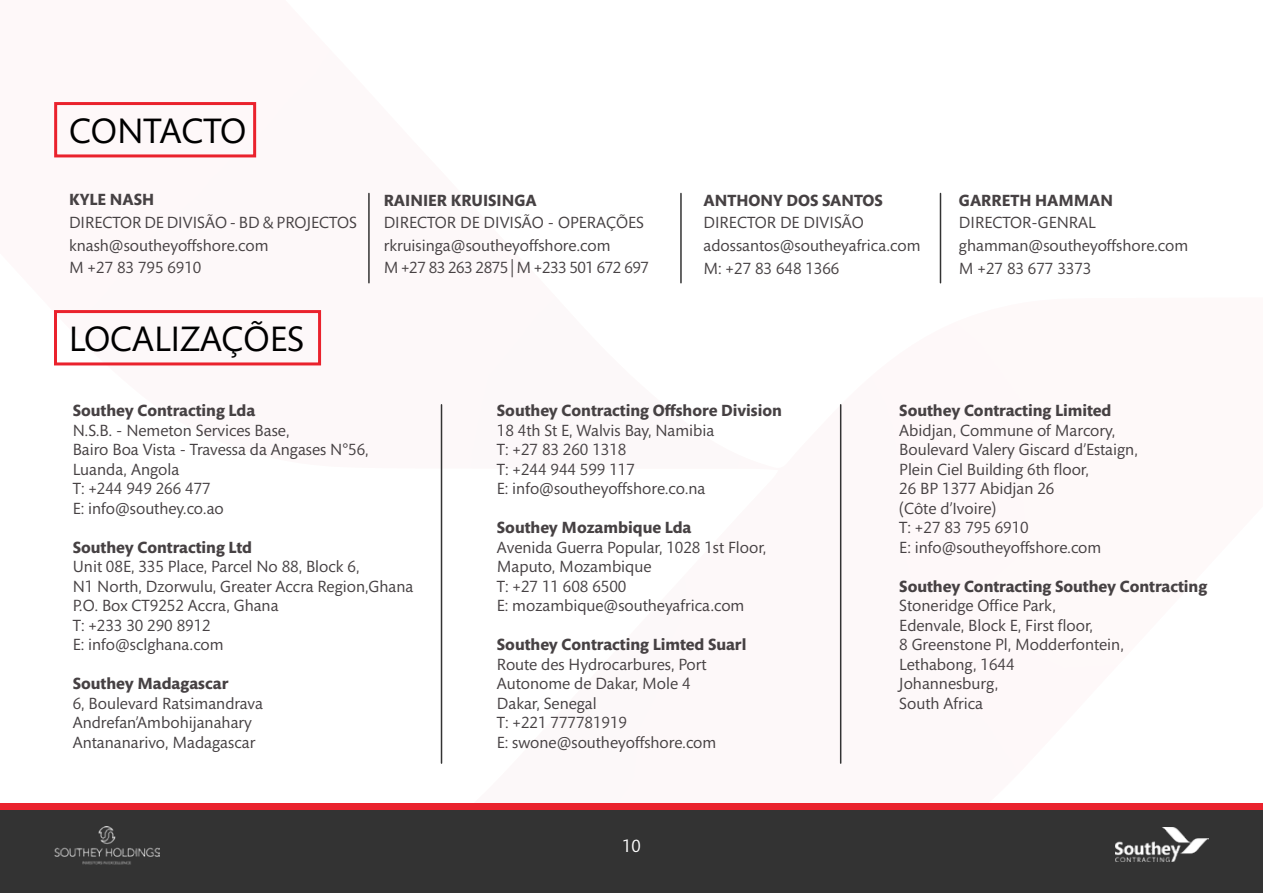
<style>
.page{position:relative;width:1263px;height:893px;background:#fff}
.page>*{position:absolute;margin:0;border:0;box-sizing:border-box;transform-origin:0 0}
.t1{font:36px "Mundo Sans Std";color:#000}
.t2{font:18px "Mundo Sans Std";color:#fff}
.t3{font:16.5px/19.5px "Mundo Sans Std";color:#464143}
.t4{font:700 16.5px "Mundo Sans Std";color:#464143}
</style>
<div class="page">
<div style="left:0;top:806px;width:1263px;height:87px;background:#333"></div>
<img style="left:54px;top:827px;width:106px;height:37px">
<img style="left:1115px;top:828px;width:94px;height:34px">
<div style="left:0;top:804px;width:1263px;height:6px;background:#ea222d"></div>
<div style="left:54px;top:102px;width:202px;height:55px;border:3px solid #ea222d"></div>
<hr style="left:368px;top:193px;width:2px;height:90px;background:#333">
<hr style="left:680px;top:193px;width:2px;height:90px;background:#333">
<hr style="left:940px;top:193px;width:1px;height:90px;background:#333">
<div style="left:54px;top:310px;width:267px;height:55px;border:3px solid #ea222d"></div>
<hr style="left:441px;top:405px;width:1px;height:358px;background:#333">
<hr style="left:840px;top:405px;width:1px;height:358px;background:#333">
<h1 class="t1" style="left:69px;top:112px;width:179px">CONTACTO</h1>
<p class="t4" style="left:69px;top:191px;width:87px">KYLE NASH</p>
<p class="t3" style="left:69px;top:212px;width:289px;line-height:22.6px">DIRECTOR DE DIVISÃO - BD &amp; PROJECTOS knash@southeyoffshore.com<br>M +27 83 795 6910</p>
<h1 class="t1" style="left:69px;top:320px;width:237px">LOCALIZAÇÕES</h1>
<p class="t4" style="left:384px;top:191px;width:155px">RAINIER KRUISINGA</p>
<p class="t3" style="left:384px;top:212px;width:267px;line-height:22.6px">DIRECTOR DE DIVISÃO - OPERAÇÕES rkruisinga@southeyoffshore.com<br>M +27 83 263 2875 | M +233 501 672 697</p>
<p class="t4" style="left:703px;top:191px;width:181px">ANTHONY DOS SANTOS</p>
<p class="t3" style="left:703px;top:212px;width:218px;line-height:22.6px">DIRECTOR DE DIVISÃO adossantos@southeyafrica.com<br>M: +27 83 648 1366</p>
<p class="t4" style="left:959px;top:191px;width:156px">GARRETH HAMMAN</p>
<p class="t3" style="left:959px;top:212px;width:231px;line-height:22.6px">DIRECTOR-GENRAL ghamman@southeyoffshore.com<br>M +27 83 677 3373</p>
<p class="t4" style="left:73px;top:401px;width:184px">Southey Contracting Lda</p>
<p class="t3" style="left:73px;top:421px;width:297px">N.S.B. - Nemeton Services Base,<br>Bairo Boa Vista - Travessa da Angases N°56,<br>Luanda, Angola<br>T: +244 949 266 477<br>E: info@southey.co.ao</p>
<p class="t4" style="left:73px;top:538px;width:181px">Southey Contracting Ltd</p>
<p class="t3" style="left:73px;top:557px;width:342px">Unit 08E, 335 Place, Parcel No 88, Block 6,<br>N1 North, Dzorwulu, Greater Accra Region,Ghana<br>P.O. Box CT9252 Accra, Ghana<br>T: +233 30 290 8912<br>E: info@sclghana.com</p>
<p class="t4" style="left:73px;top:674px;width:157px">Southey Madagascar</p>
<p class="t3" style="left:73px;top:694px;width:192px">6, Boulevard Ratsimandrava<br>Andrefan’Ambohijanahary<br>Antananarivo, Madagascar</p>
<p class="t4" style="left:497px;top:401px;width:286px">Southey Contracting Offshore Division</p>
<p class="t3" style="left:497px;top:421px;width:219px">18 4th St E, Walvis Bay, Namibia<br>T: +27 83 260 1318<br>T: +244 944 599 117<br>E: info@southeyoffshore.co.na</p>
<p class="t4" style="left:497px;top:518px;width:196px">Southey Mozambique Lda</p>
<p class="t3" style="left:497px;top:538px;width:271px">Avenida Guerra Popular, 1028 1st Floor,<br>Maputo, Mozambique<br>T: +27 11 608 6500<br>E: mozambique@southeyafrica.com</p>
<p class="t4" style="left:497px;top:635px;width:251px">Southey Contracting Limted Suarl</p>
<p class="t3" style="left:497px;top:655px;width:221px">Route des Hydrocarbures, Port<br>Autonome de Dakar, Mole 4<br>Dakar, Senegal<br>T: +221 777781919<br>E: swone@southeyoffshore.com</p>
<p class="t2" style="left:622px;top:836px;width:20px">10</p>
<p class="t4" style="left:899px;top:402px;width:214px">Southey Contracting Limited</p>
<p class="t3" style="left:899px;top:421px;width:240px">Abidjan, Commune of Marcory,<br>Boulevard Valery Giscard d’Estaign,<br>Plein Ciel Building 6th floor,<br>26 BP 1377 Abidjan 26<br>(Côte d’Ivoire)<br>T: +27 83 795 6910<br>E: info@southeyoffshore.com</p>
<p class="t4" style="left:899px;top:577px;width:309px">Southey Contracting Southey Contracting</p>
<p class="t3" style="left:899px;top:596px;width:226px">Stoneridge Office Park,<br>Edenvale, Block E, First floor,<br>8 Greenstone Pl, Modderfontein,<br>Lethabong, 1644<br>Johannesburg,<br>South Africa</p>
</div>
